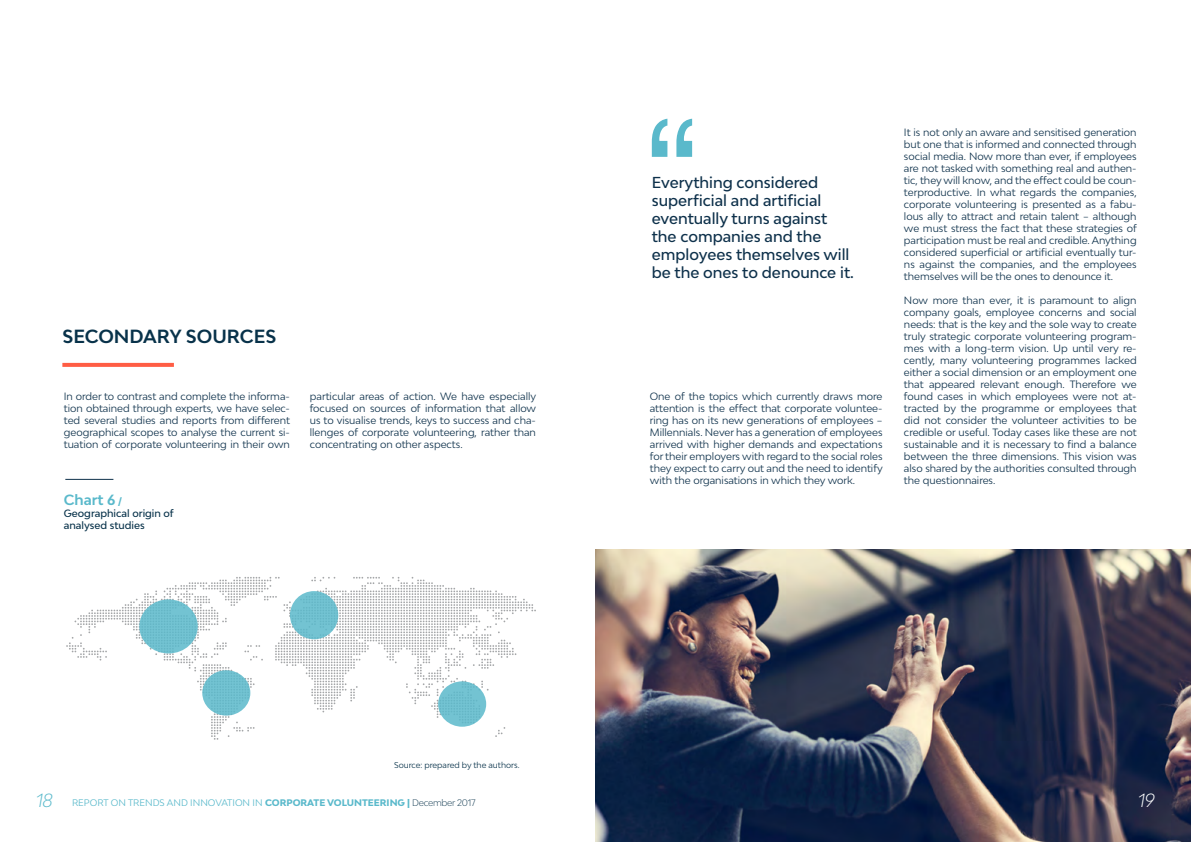
<style>
.page{position:relative;width:1191px;height:842px;background:#fff}
.page>*{position:absolute;margin:0;border:0;box-sizing:border-box;transform-origin:0 0}
.t1{font:150px "Helvetica";color:#5ab9cb}
.t2{font:700 18px "Bw Modelica";color:#08324a}
.t3{font:italic 300 18px "Bw Modelica";color:#fff}
.t4{font:500 15px/18px "Bw Modelica";color:#0e314b}
.t5{font:700 14px "Bw Modelica";color:#5ab9cb}
.t6{font:10px/12px "Bw Modelica";color:#0e314b;text-align:justify}
.t7{font:500 10px/12px "Bw Modelica";color:#08324a}
.t8{font:9px "Bw Modelica";color:#5ab9cb}
.t9{font:8px "Bw Modelica";color:#08324a}
.s1{font-size:10px}
.s2{font-weight:300;font-style:italic;font-size:18px}
.s3{font-weight:800}
.s4{font-weight:300;color:#08324a}
</style>
<div class="page">
<img style="left:595px;top:550px;width:596px;height:292px">
<svg style="left:62px;top:363px;width:112px;height:4px"></svg>
<hr style="left:65px;top:479px;width:48px;height:1px;background:#0e314b">
<svg style="left:66px;top:577px;width:470px;height:163px"></svg>
<div style="left:202px;top:670px;width:48px;height:46px;background:#71c1d0;border-radius:50%"></div>
<svg style="left:438px;top:681px;width:48px;height:46px;background:#73c1d0"></svg>
<div style="left:290px;top:591px;width:48px;height:48px;background:#72c2d2;border-radius:50%"></div>
<div style="left:139px;top:599px;width:59px;height:54px;background:#71c1d0;border-radius:50%"></div>
<h2 class="t2" style="left:62px;top:325px;width:215px">SECONDARY SOURCES</h2>
<p class="t6" style="left:64px;top:390px;width:228px">In order to contrast and complete the informa&shy;tion obtained through experts, we have selec&shy;ted several studies and reports from different geographical scopes to analyse the current si&shy;tuation of corporate volunteering in their own</p>
<p class="t6" style="left:310px;top:390px;width:228px">particular areas of action. We have especially focused on sources of information that allow us to visualise trends, keys to success and cha&shy;llenges of corporate volunteering, rather than concentrating on other aspects.</p>
<h3 class="t5" style="left:64px;top:491px;width:60px">Chart 6 <span class="s1">/</span></h3>
<p class="t7" style="left:64px;top:507px;width:111px">Geographical origin of analysed studies</p>
<p class="t9" style="left:394px;top:760px;width:127px">Source: prepared by the authors.</p>
<p class="t8" style="left:36px;top:796px;width:441px"><span class="s2">18</span> REPORT ON TRENDS AND INNOVATION IN <span class="s3">CORPORATE VOLUNTEERING |</span> <span class="s4">December 2017</span></p>
<h1 class="t1" style="left:646px;top:59px;width:51px">“</h1>
<h3 class="t4" style="left:652px;top:173px;width:204px">Everything considered superficial and artificial eventually turns against the companies and the employees themselves will be the ones to denounce it.</h3>
<p class="t6" style="left:650px;top:390px;width:234px">One of the topics which currently draws more attention is the effect that corporate voluntee&shy;ring has on its new generations of employees – Millennials. Never has a generation of employees arrived with higher demands and expectations for their employers with regard to the social roles they expect to carry out and the need to identify with the organisations in which they work.</p>
<p class="t6" style="left:904px;top:126px;width:234px">It is not only an aware and sensitised generation but one that is informed and connected through social media. Now more than ever, if employees are not tasked with something real and authen&shy;tic, they will know, and the effect could be coun&shy;terproductive. In what regards the companies, corporate volunteering is presented as a fabu&shy;lous ally to attract and retain talent – although we must stress the fact that these strategies of participation must be real and credible. Anything considered superficial or artificial eventually tur&shy;ns against the companies, and the employees themselves will be the ones to denounce it.</p>
<p class="t6" style="left:904px;top:294px;width:234px">Now more than ever, it is paramount to align company goals, employee concerns and social needs: that is the key and the sole way to create truly strategic corporate volunteering program&shy;mes with a long-term vision. Up until very re&shy;cently, many volunteering programmes lacked either a social dimension or an employment one that appeared relevant enough. Therefore we found cases in which employees were not at&shy;tracted by the programme or employees that did not consider the volunteer activities to be credible or useful. Today cases like these are not sustainable and it is necessary to find a balance between the three dimensions. This vision was also shared by the authorities consulted through the questionnaires.</p>
<h2 class="t3" style="left:1138px;top:788px;width:18px">19</h2>
</div>
